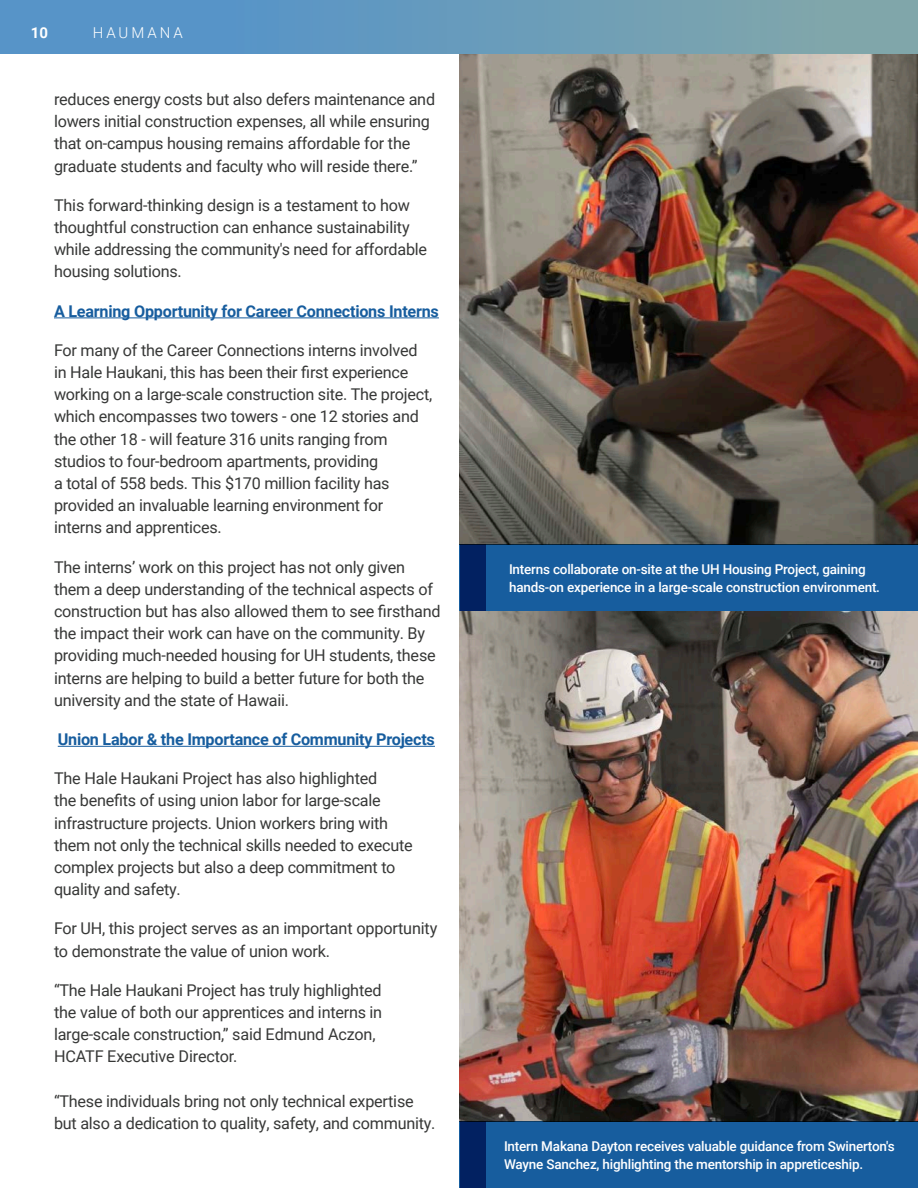
<style>
.page{position:relative;width:918px;height:1188px;background:#fff}
.page>*{position:absolute;margin:0;border:0;box-sizing:border-box;transform-origin:0 0}
.t1{font:16.2px/22.2px "Roboto";letter-spacing:-.015em;color:#373837}
.t2{font:700 16.2px "Roboto";letter-spacing:-.015em;color:#175d9e}
.t3{font:300 15px "Roboto";letter-spacing:.2em;color:#fff}
.t4{font:700 15px "Roboto";color:#fff}
.t5{font:500 13.5px/18px "Roboto";letter-spacing:-.015em;color:#fff}
</style>
<div class="page">
<hr style="left:54px;top:317px;width:385px;height:1px;background:#175d9e">
<hr style="left:58px;top:746px;width:377px;height:1px;background:#175d9e">
<img style="left:459px;top:53px;width:459px;height:491px">
<img style="left:459px;top:611px;width:459px;height:510px">
<div style="left:460px;top:1121px;width:458px;height:67px;background:#175d9e"></div>
<div style="left:459px;top:1121px;width:27px;height:67px;background:#022161"></div>
<div style="left:460px;top:544px;width:458px;height:67px;background:#175d9e"></div>
<div style="left:460px;top:544px;width:26px;height:67px;background:#022161"></div>
<img style="left:0;top:0;width:918px;height:53px">
<p class="t4" style="left:31px;top:22px;width:19px">10</p>
<p class="t3" style="left:93px;top:22px;width:92px">HAUMANA</p>
<p class="t1" style="left:54px;top:88px;width:383px">reduces energy costs but also defers maintenance and lowers initial construction expenses, all while ensuring that on-campus housing remains affordable for the graduate students and faculty who will reside there.”</p>
<p class="t1" style="left:54px;top:193px;width:375px">This forward-thinking design is a testament to how thoughtful construction can enhance sustainability while addressing the community's need for affordable housing solutions.</p>
<p class="t2" style="left:54px;top:300px;width:386px">A Learning Opportunity for Career Connections Interns</p>
<p class="t1" style="left:54px;top:338px;width:380px">For many of the Career Connections interns involved in Hale Haukani, this has been their first experience working on a large-scale construction site. The project, which encompasses two towers - one 12 stories and the other 18 - will feature 316 units ranging from studios to four-bedroom apartments, providing<br>a total of 558 beds. This $170 million facility has provided an invaluable learning environment for interns and apprentices.</p>
<p class="t1" style="left:54px;top:555px;width:388px">The interns’ work on this project has not only given them a deep understanding of the technical aspects of construction but has also allowed them to see firsthand the impact their work can have on the community. By providing much-needed housing for UH students, these interns are helping to build a better future for both the university and the state of Hawaii.</p>
<p class="t2" style="left:58px;top:728px;width:379px">Union Labor &amp; the Importance of Community Projects</p>
<p class="t1" style="left:54px;top:767px;width:360px">The Hale Haukani Project has also highlighted<br>the benefits of using union labor for large-scale infrastructure projects. Union workers bring with them not only the technical skills needed to execute complex projects but also a deep commitment to quality and safety.</p>
<p class="t1" style="left:54px;top:917px;width:385px">For UH, this project serves as an important opportunity to demonstrate the value of union work.</p>
<p class="t1" style="left:54px;top:978px;width:330px">“The Hale Haukani Project has truly highlighted the value of both our apprentices and interns in large-scale construction,” said Edmund Aczon, HCATF Executive Director.</p>
<p class="t1" style="left:54px;top:1089px;width:383px">“These individuals bring not only technical expertise but also a dedication to quality, safety, and community.</p>
<p class="t5" style="left:509px;top:560px;width:373px">Interns collaborate on-site at the UH Housing Project, gaining hands-on experience in a large-scale construction environment.</p>
<p class="t5" style="left:504px;top:1137px;width:392px">Intern Makana Dayton receives valuable guidance from Swinerton's<br>Wayne Sanchez, highlighting the mentorship in appreticeship.</p>
</div>
